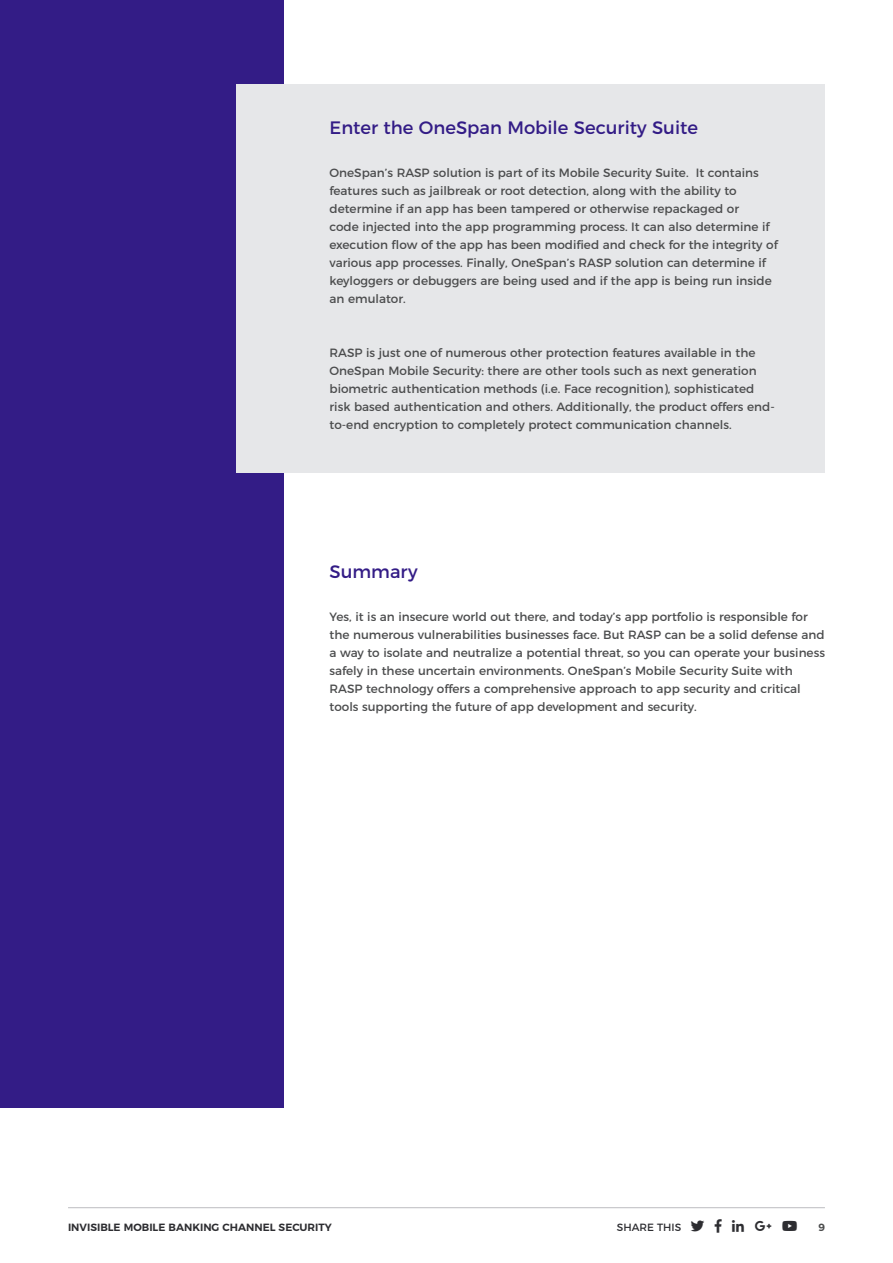
<style>
.page{position:relative;width:893px;height:1263px;background:#fff}
.page>*{position:absolute;margin:0;border:0;box-sizing:border-box;transform-origin:0 0}
.Text_-_Heads{font:18px "Montserrat";color:#331c86}
.Text{font:12px/18px "Montserrat";color:#4b4c4d}
.t1{font:600 10.5px "Montserrat";color:#2d2d31}
.t2{font:10.5px "Montserrat";color:#2d2d31}
.t3{font:600 10.5px "Montserrat";color:#4b4c4d}
</style>
<div class="page">
<hr style="left:68px;top:1207px;width:757px;height:1px;background:#bcbdc0">
<div style="left:0;top:0;width:283px;height:1107px;background:#331c86"></div>
<div style="left:237px;top:84px;width:588px;height:388px;background:#e6e7e9"></div>
<p class="Text_-_Heads" style="left:330px;top:113px;width:370px">Enter the OneSpan Mobile Security Suite</p>
<p class="Text" style="left:330px;top:163px;width:450px">OneSpan’s RASP solution is part of its Mobile Security Suite. It contains features such as jailbreak or root detection, along with the ability to determine if an app has been tampered or otherwise repackaged or<br>code injected into the app programming process. It can also determine if execution flow of the app has been modified and check for the integrity of various app processes. Finally, OneSpan’s RASP solution can determine if keyloggers or debuggers are being used and if the app is being run inside an emulator.</p>
<p class="Text" style="left:330px;top:343px;width:447px">RASP is just one of numerous other protection features available in the OneSpan Mobile Security: there are other tools such as next generation biometric authentication methods (i.e. Face recognition), sophisticated risk based authentication and others. Additionally, the product offers end&shy;to-end encryption to completely protect communication channels.</p>
<p class="Text_-_Heads" style="left:330px;top:557px;width:90px">Summary</p>
<p class="Text" style="left:330px;top:607px;width:497px">Yes, it is an insecure world out there, and today’s app portfolio is responsible for the numerous vulnerabilities businesses face. But RASP can be a solid defense and a way to isolate and neutralize a potential threat, so you can operate your business safely in these uncertain environments. OneSpan’s Mobile Security Suite with RASP technology offers a comprehensive approach to app security and critical tools supporting the future of app development and security.</p>
<p class="t1" style="left:68px;top:1218px;width:265px">INVISIBLE MOBILE BANKING CHANNEL SECURITY</p>
<p class="t2" style="left:617px;top:1218px;width:66px">SHARE THIS</p>
<p class="t3" style="left:818px;top:1218px;width:8px">9</p>
</div>
